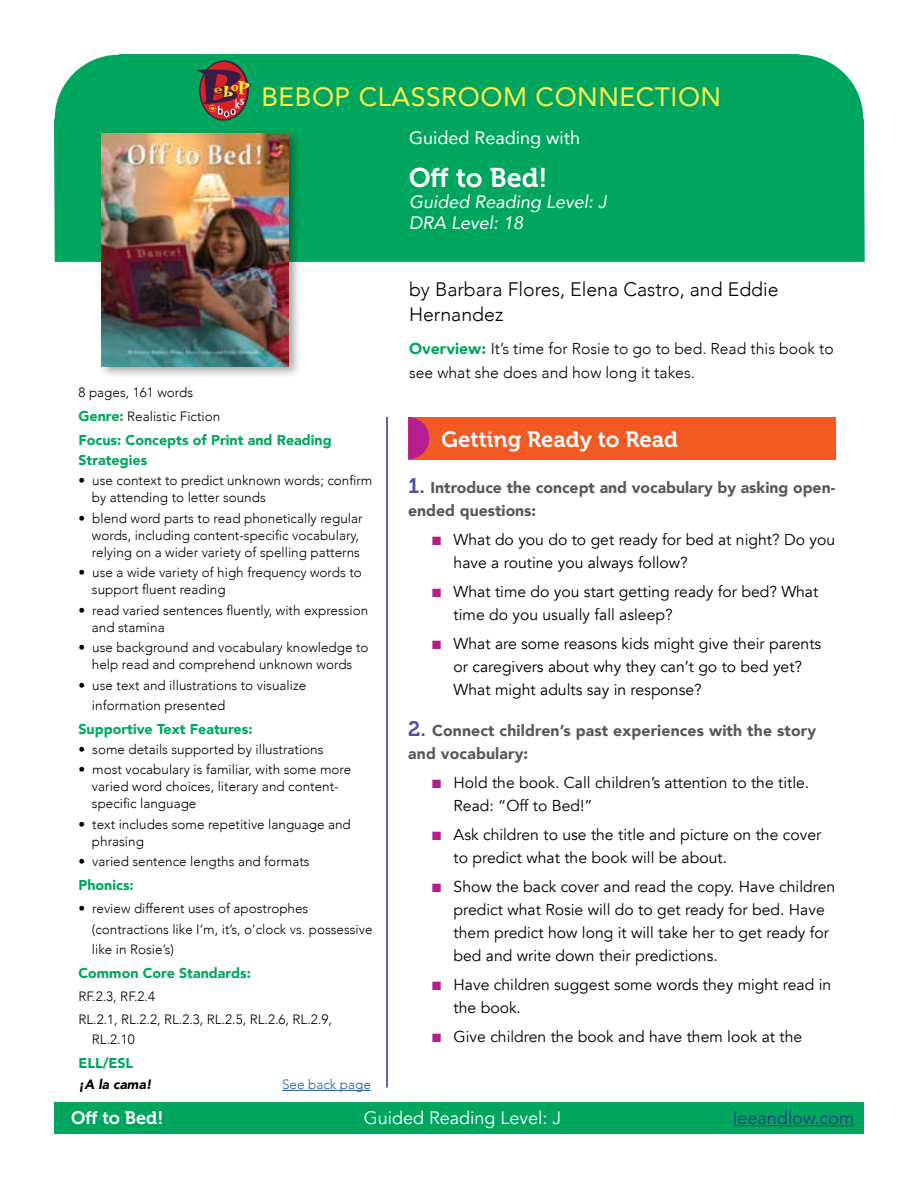
<style>
.page{position:relative;width:918px;height:1188px;background:#fff}
.page>*{position:absolute;margin:0;border:0;box-sizing:border-box;transform-origin:0 0}
.t1{font:27px "Museo 700";color:#fff}
.t2{font:26.4px "Avenir";letter-spacing:.02em;color:#fff450}
.t3{font:22.2px "Museo 700";color:#fff}
.t4{font:300 19.5px/25.5px "Avenir";color:#000}
.t5{font:italic 18px/21px "Avenir";color:#fff}
.t6{font:18px "Avenir";color:#fff}
.t7{font:18px "Avenir";color:#fff}
.t8{font:300 18px "Avenir";color:#2e3092}
.t9{font:18px "Museo 700";color:#fff}
.t10{font:15.75px/23.2px "Avenir";color:#000}
.t11{font:900 15.75px/23.2px "Avenir";color:#58595b}
.t12{font:300 15.75px/24px "Avenir";color:#000}
.t13{font:900 14.25px/20.1px "Avenir";color:#00a65d}
.t14{font:300 13.5px/17.1px "Avenir";color:#000}
.t15{font:300 13.5px "Avenir";color:#215e9e}
.t16{font:italic 900 13.5px "Avenir";color:#000}
.s1{font-weight:900;font-size:14.25px;color:#00a65d}
.s2{font-weight:900;color:#00a65d}
.s3{font-family:"Museo 700";font-weight:400;font-size:21px;color:#524fa1}
.s4{color:#b41e8e}
</style>
<div class="page">
<div style="left:54px;top:54px;width:811px;height:208px;background:#00a65d"></div>
<svg style="left:200px;top:61px;width:48px;height:59px"></svg>
<svg style="left:197px;top:70px;width:54px;height:47px;background:#7a4c44"></svg>
<div style="left:54px;top:1103px;width:810px;height:31px;background:#00a65d"></div>
<hr style="left:733px;top:1125px;width:121px;height:1px;background:#2e3092">
<hr style="left:386px;top:417px;width:2px;height:671px;background:#2e3092">
<div style="left:98px;top:129px;width:203px;height:249px;background:#000;opacity:.35"></div>
<img style="left:102px;top:133px;width:187px;height:233px">
<div style="left:408px;top:417px;width:428px;height:42px;background:#f15a22"></div>
<svg style="left:408px;top:417px;width:21px;height:42px"></svg>
<hr style="left:282px;top:1090px;width:89px;height:1px;background:#215e9e">
<h2 class="t2" style="left:261px;top:75px;width:461px">BEBOP CLASSROOM CONNECTION</h2>
<h3 class="t7" style="left:409px;top:123px;width:173px">Guided Reading with</h3>
<h1 class="t1" style="left:409px;top:162px;width:140px">Off to Bed!</h1>
<h3 class="t5" style="left:409px;top:191px;width:199px">Guided Reading Level: J<br>DRA Level: 18</h3>
<p class="t14" style="left:78px;top:380px;width:143px;line-height:23.9px">8 pages, 161 words<br><span class="s1">Genre:</span> Realistic Fiction</p>
<p class="t13" style="left:78px;top:429px;width:255px">Focus: Concepts of Print and Reading<br>Strategies</p>
<p class="t14" style="left:92px;top:472px;width:282px;text-indent:-13px">• use context to predict unknown words; confirm by attending to letter sounds</p>
<p class="t14" style="left:92px;top:509px;width:272px;text-indent:-13px">• blend word parts to read phonetically regular words, including content-specific vocabulary, relying on a wider variety of spelling patterns</p>
<p class="t14" style="left:92px;top:564px;width:271px;text-indent:-13px">• use a wide variety of high frequency words to support fluent reading</p>
<p class="t14" style="left:92px;top:602px;width:278px;text-indent:-13px">• read varied sentences fluently, with expression and stamina</p>
<p class="t14" style="left:78px;top:639px;width:292px;text-align:center">• use background and vocabulary knowledge to help read and comprehend unknown words</p>
<p class="t14" style="left:92px;top:675px;width:216px;line-height:20.1px;text-indent:-13px">• use text and illustrations to visualize information presented</p>
<p class="t13" style="left:78px;top:718px;width:176px">Supportive Text Features:</p>
<p class="t14" style="left:78px;top:741px;width:247px">• some details supported by illustrations</p>
<p class="t14" style="left:92px;top:761px;width:261px;text-indent:-13px">• most vocabulary is familiar, with some more varied word choices, literary and content&shy;specific language</p>
<p class="t14" style="left:92px;top:816px;width:260px;text-indent:-13px">• text includes some repetitive language and phrasing</p>
<p class="t14" style="left:78px;top:853px;width:233px">• varied sentence lengths and formats</p>
<p class="t13" style="left:78px;top:875px;width:57px">Phonics:</p>
<p class="t14" style="left:92px;top:899px;width:282px;line-height:20.1px;text-indent:-13px">• review different uses of apostrophes (contractions like I’m, it’s, o’clock vs. possessive like in Rosie’s)</p>
<p class="t13" style="left:78px;top:962px;width:174px">Common Core Standards:</p>
<p class="t14" style="left:78px;top:985px;width:255px;line-height:23.4px">RF.2.3, RF.2.4<br>RL.2.1, RL.2.2, RL.2.3, RL.2.5, RL.2.6, RL.2.9,</p>
<p class="t14" style="left:92px;top:1031px;width:44px">RL.2.10</p>
<p class="t13" style="left:78px;top:1053px;width:56px">ELL/ESL</p>
<p class="t16" style="left:78px;top:1074px;width:75px">¡A la cama!</p>
<p class="t15" style="left:282px;top:1077px;width:90px">See back page</p>
<h3 class="t4" style="left:409px;top:276px;width:371px">by Barbara Flores, Elena Castro, and Eddie<br>Hernandez</h3>
<p class="t12" style="left:409px;top:337px;width:426px"><span class="s2">Overview:</span> It’s time for Rosie to go to bed. Read this book to see what she does and how long it takes.</p>
<h3 class="t3" style="left:442px;top:427px;width:238px">Getting Ready to Read</h3>
<p class="t11" style="left:408px;top:476px;width:429px"><span class="s3">1.</span> Introduce the concept and vocabulary by asking open&shy;ended questions:</p>
<p class="t10" style="left:454px;top:528px;width:383px;text-indent:-22px"><span class="s4">■</span> What do you do to get ready for bed at night? Do you have a routine you always follow?</p>
<p class="t10" style="left:454px;top:580px;width:366px;text-indent:-22px"><span class="s4">■</span> What time do you start getting ready for bed? What time do you usually fall asleep?</p>
<p class="t10" style="left:454px;top:632px;width:369px;text-indent:-22px"><span class="s4">■</span> What are some reasons kids might give their parents or caregivers about why they can’t go to bed yet?<br>What might adults say in response?</p>
<p class="t11" style="left:408px;top:718px;width:409px"><span class="s3">2.</span> Connect children’s past experiences with the story and vocabulary:</p>
<p class="t10" style="left:454px;top:771px;width:357px;text-indent:-22px"><span class="s4">■</span> Hold the book. Call children’s attention to the title.<br>Read: “Off to Bed!”</p>
<p class="t10" style="left:454px;top:823px;width:369px;text-indent:-22px"><span class="s4">■</span> Ask children to use the title and picture on the cover to predict what the book will be about.</p>
<p class="t10" style="left:454px;top:875px;width:383px;text-indent:-22px"><span class="s4">■</span> Show the back cover and read the copy. Have children predict what Rosie will do to get ready for bed. Have them predict how long it will take her to get ready for bed and write down their predictions.</p>
<p class="t10" style="left:454px;top:973px;width:379px;text-indent:-22px"><span class="s4">■</span> Have children suggest some words they might read in the book.</p>
<p class="t10" style="left:432px;top:1025px;width:372px"><span class="s4">■</span> Give children the book and have them look at the</p>
<h3 class="t9" style="left:71px;top:1108px;width:94px">Off to Bed!</h3>
<h3 class="t6" style="left:364px;top:1107px;width:199px">Guided Reading Level: J</h3>
<h3 class="t8" style="left:733px;top:1108px;width:122px">leeandlow.com</h3>
</div>
